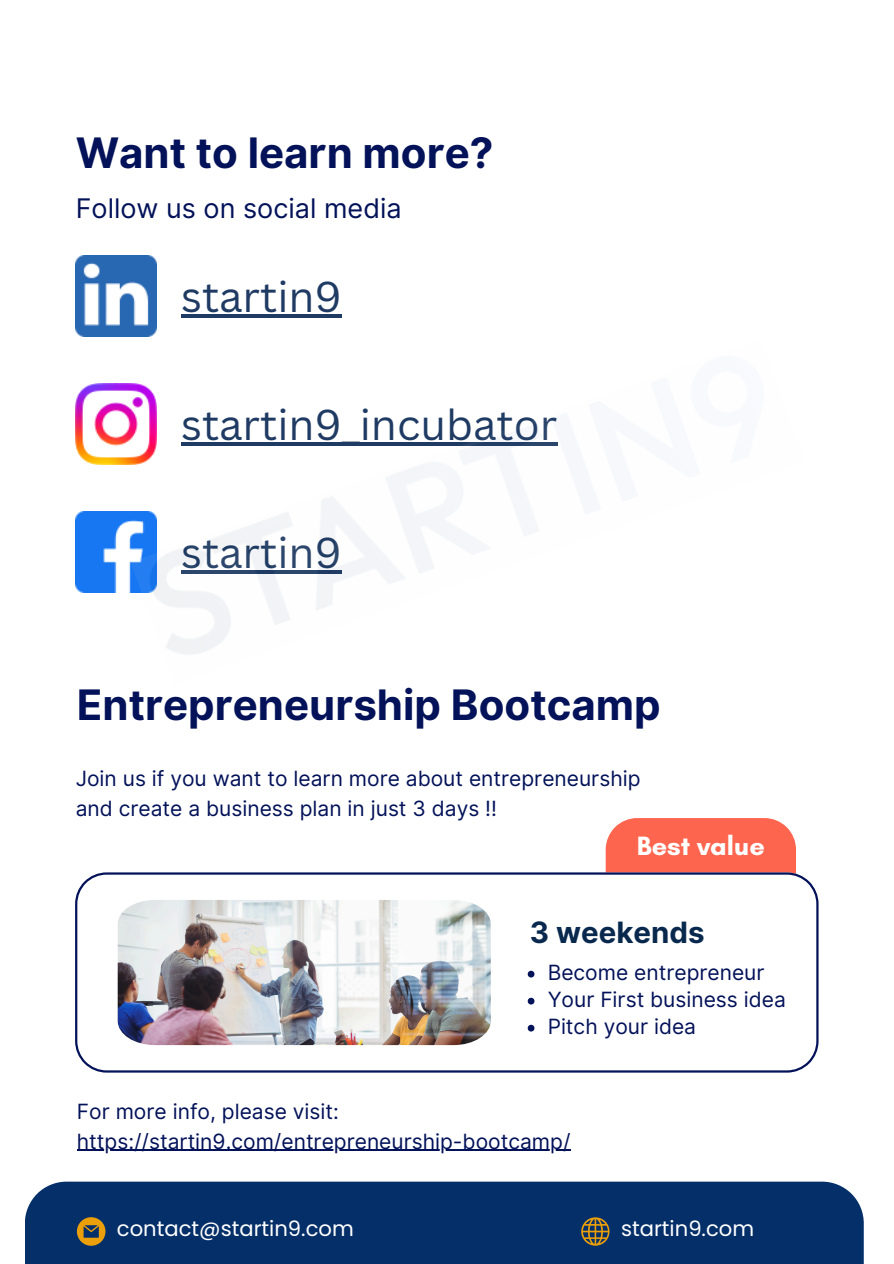
<style>
.page{position:relative;width:894px;height:1264px;background:#fff}
.page>*{position:absolute;margin:0;border:0;box-sizing:border-box;transform-origin:0 0}
.t1{font:700 42px "Inter";color:#031259}
.t2{font:42px "Canva Sans";color:#1f3b63}
.t3{font:700 29.4px "Inter";color:#08284e}
.t4{font:27px "Inter";color:#031259}
.t5{font:700 27px "Glacial Indifference";color:#fff}
.t6{font:21.15px "Poppins";color:#fff}
.t7{font:21px/29.2px "Inter";color:#031259}
</style>
<div class="page">
<div style="left:605px;top:818px;width:190px;height:54px;background:#fe654f"></div>
<svg style="left:75px;top:872px;width:743px;height:200px"></svg>
<img style="left:118px;top:899px;width:372px;height:146px">
<svg style="left:527px;top:970px;width:7px;height:7px"></svg>
<svg style="left:527px;top:997px;width:7px;height:7px"></svg>
<svg style="left:527px;top:1024px;width:7px;height:7px"></svg>
<img style="left:76px;top:256px;width:81px;height:81px">
<img style="left:76px;top:511px;width:55px;height:81px">
<img style="left:76px;top:383px;width:55px;height:81px">
<hr style="left:181px;top:314px;width:160px;height:3px;background:#1f3b63">
<img style="left:131px;top:383px;width:427px;height:271px">
<div style="left:25px;top:1181px;width:838px;height:82px;background:#042f69"></div>
<svg style="left:581px;top:1217px;width:28px;height:28px"></svg>
<svg style="left:77px;top:1217px;width:28px;height:28px"></svg>
<hr style="left:77px;top:1149px;width:493px;height:1px;background:#031259">
<h1 class="t1" style="left:76px;top:127px;width:419px">Want to learn more?</h1>
<h4 class="t4" style="left:76px;top:192px;width:327px">Follow us on social media</h4>
<h3 class="t2" style="left:181px;top:267px;width:162px">startin9</h3>
<p class="t2" style="left:181px;top:395px;width:377px">startin9_incubator</p>
<p class="t2" style="left:181px;top:523px;width:162px">startin9</p>
<p class="t1" style="left:77px;top:679px;width:585px">Entrepreneurship Bootcamp</p>
<p class="t7" style="left:76px;top:764px;width:566px">Join us if you want to learn more about entrepreneurship and create a business plan in just 3 days !!</p>
<p class="t5" style="left:636px;top:829px;width:129px">Best value</p>
<h2 class="t3" style="left:530px;top:915px;width:176px">3 weekends</h2>
<p class="t7" style="left:547px;top:957px;width:218px">Become entrepreneur</p>
<h2 class="t7" style="left:547px;top:984px;width:240px">Your First business idea</h2>
<h2 class="t7" style="left:547px;top:1011px;width:150px">Pitch your idea</h2>
<p class="t7" style="left:77px;top:1096px;width:263px">For more info, please visit:</p>
<p class="t7" style="left:77px;top:1126px;width:495px">https://startin9.com/entrepreneurship-bootcamp/</p>
<p class="t6" style="left:117px;top:1214px;width:238px">contact@startin9.com</p>
<p class="t6" style="left:621px;top:1214px;width:135px">startin9.com</p>
</div>
